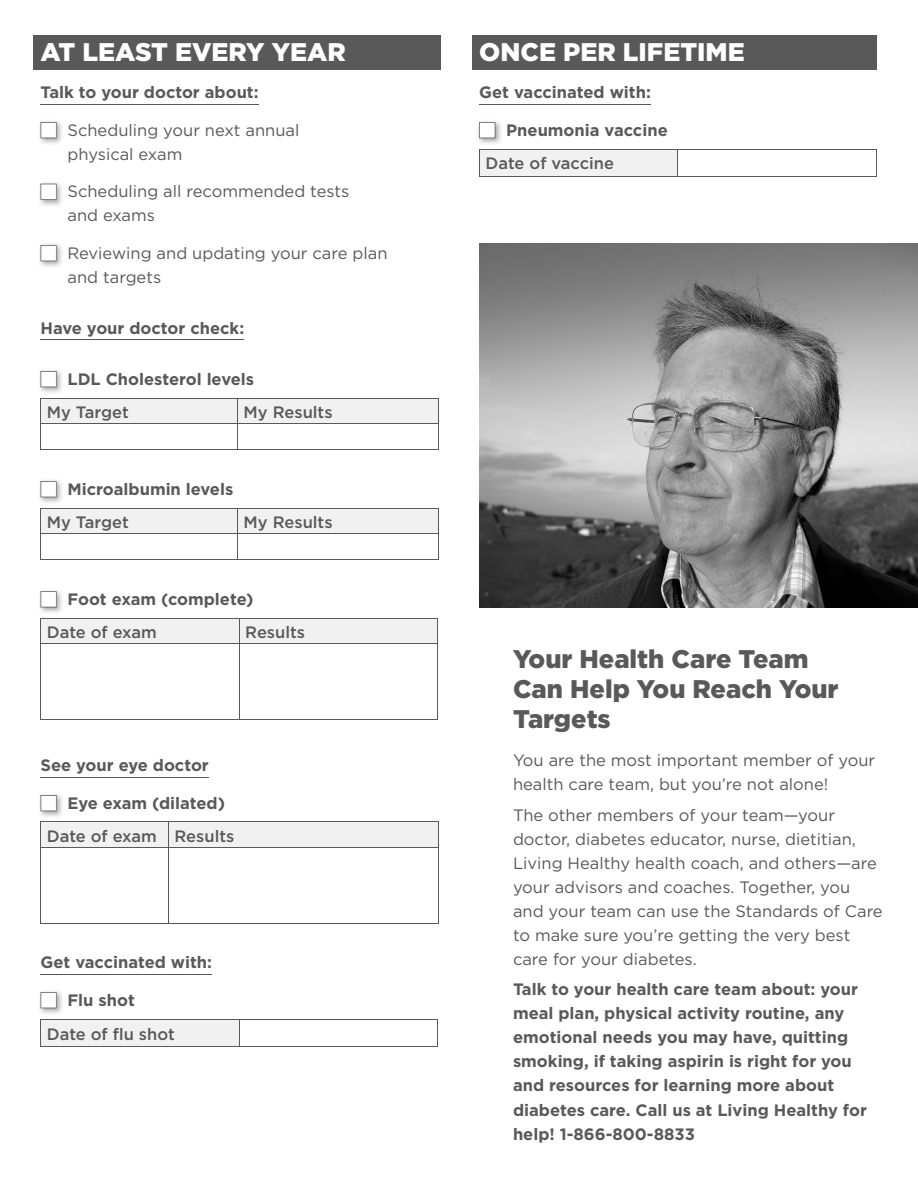
<style>
.page{position:relative;width:918px;height:1188px;background:#fff}
.page>*{position:absolute;margin:0;border:0;box-sizing:border-box;transform-origin:0 0}
.t1{font:900 25.5px/30px "Gotham";color:#595959}
.t2{font:900 25.5px "Gotham";color:#fff}
.t3{font:700 16.5px/24px "Gotham";color:#595959}
.t4{font:16.5px/24px "Gotham";color:#595959}
.t5{font:500 16.5px "Gotham";color:#595959}
</style>
<div class="page">
<div style="left:34px;top:36px;width:407px;height:34px;background:#595959"></div>
<hr style="left:40px;top:104px;width:219px;height:1px;background:#595959">
<hr style="left:40px;top:340px;width:204px;height:1px;background:#595959">
<hr style="left:40px;top:777px;width:169px;height:1px;background:#595959">
<hr style="left:40px;top:974px;width:172px;height:1px;background:#595959">
<img style="left:40px;top:121px;width:22px;height:23px">
<svg style="left:40px;top:122px;width:17px;height:16px"></svg>
<img style="left:40px;top:183px;width:22px;height:23px">
<svg style="left:40px;top:184px;width:17px;height:16px"></svg>
<img style="left:40px;top:244px;width:22px;height:23px">
<svg style="left:40px;top:245px;width:17px;height:16px"></svg>
<img style="left:40px;top:370px;width:22px;height:23px">
<svg style="left:40px;top:371px;width:17px;height:16px"></svg>
<svg style="left:40px;top:398px;width:399px;height:52px"></svg>
<hr style="left:40px;top:423px;width:198px;height:1px;background:#595959">
<img style="left:40px;top:480px;width:22px;height:23px">
<svg style="left:40px;top:481px;width:17px;height:16px"></svg>
<svg style="left:40px;top:508px;width:399px;height:52px"></svg>
<hr style="left:40px;top:533px;width:198px;height:1px;background:#595959">
<hr style="left:238px;top:533px;width:201px;height:1px;background:#595959">
<img style="left:40px;top:591px;width:22px;height:22px">
<svg style="left:40px;top:591px;width:17px;height:16px"></svg>
<hr style="left:40px;top:719px;width:199px;height:1px;background:#595959">
<hr style="left:239px;top:719px;width:199px;height:1px;background:#595959">
<svg style="left:40px;top:618px;width:398px;height:101px"></svg>
<hr style="left:40px;top:644px;width:199px;height:1px;background:#595959">
<hr style="left:239px;top:644px;width:199px;height:1px;background:#595959">
<img style="left:40px;top:794px;width:22px;height:23px">
<svg style="left:40px;top:795px;width:17px;height:16px"></svg>
<hr style="left:40px;top:923px;width:128px;height:1px;background:#595959">
<hr style="left:168px;top:923px;width:271px;height:1px;background:#595959">
<svg style="left:40px;top:822px;width:399px;height:101px"></svg>
<hr style="left:40px;top:847px;width:128px;height:1px;background:#595959">
<hr style="left:168px;top:847px;width:271px;height:1px;background:#595959">
<img style="left:40px;top:991px;width:22px;height:23px">
<svg style="left:40px;top:992px;width:17px;height:16px"></svg>
<div style="left:41px;top:1019px;width:198px;height:27px;background:#f1f1f1"></div>
<hr style="left:239px;top:1019px;width:199px;height:1px;background:#595959">
<svg style="left:437px;top:1020px;width:1px;height:26px"></svg>
<hr style="left:239px;top:1046px;width:199px;height:1px;background:#595959">
<hr style="left:40px;top:1019px;width:199px;height:1px;background:#595959">
<svg style="left:40px;top:1020px;width:1px;height:26px"></svg>
<svg style="left:239px;top:1020px;width:1px;height:26px"></svg>
<hr style="left:40px;top:1046px;width:199px;height:1px;background:#595959">
<div style="left:472px;top:36px;width:406px;height:34px;background:#595959"></div>
<hr style="left:479px;top:104px;width:172px;height:1px;background:#595959">
<img style="left:478px;top:121px;width:23px;height:23px">
<svg style="left:479px;top:122px;width:16px;height:16px"></svg>
<div style="left:480px;top:149px;width:198px;height:27px;background:#f1f1f1"></div>
<hr style="left:678px;top:149px;width:199px;height:1px;background:#595959">
<svg style="left:876px;top:150px;width:1px;height:26px"></svg>
<hr style="left:678px;top:176px;width:199px;height:1px;background:#595959">
<hr style="left:479px;top:149px;width:199px;height:1px;background:#595959">
<svg style="left:479px;top:150px;width:1px;height:26px"></svg>
<hr style="left:479px;top:176px;width:199px;height:1px;background:#595959">
<img style="left:479px;top:243px;width:439px;height:365px">
<h1 class="t2" style="left:40px;top:34px;width:307px">AT LEAST EVERY YEAR</h1>
<p class="t3" style="left:40px;top:80px;width:220px">Talk to your doctor about:</p>
<p class="t4" style="left:67px;top:118px;width:233px">Scheduling your next annual physical exam</p>
<p class="t4" style="left:67px;top:179px;width:283px">Scheduling all recommended tests and exams</p>
<p class="t4" style="left:67px;top:241px;width:322px">Reviewing and updating your care plan and targets</p>
<p class="t3" style="left:41px;top:316px;width:205px">Have your doctor check:</p>
<p class="t3" style="left:68px;top:367px;width:188px">LDL Cholesterol levels</p>
<p class="t5" style="left:47px;top:403px;width:83px">My Target</p>
<p class="t5" style="left:244px;top:403px;width:91px">My Results</p>
<p class="t3" style="left:68px;top:477px;width:167px">Microalbumin levels</p>
<p class="t5" style="left:47px;top:513px;width:83px">My Target</p>
<p class="t5" style="left:244px;top:513px;width:91px">My Results</p>
<p class="t3" style="left:68px;top:587px;width:188px">Foot exam (complete)</p>
<p class="t5" style="left:47px;top:623px;width:112px">Date of exam</p>
<p class="t5" style="left:245px;top:623px;width:61px">Results</p>
<p class="t3" style="left:41px;top:753px;width:170px">See your eye doctor</p>
<p class="t3" style="left:68px;top:791px;width:159px">Eye exam (dilated)</p>
<p class="t5" style="left:47px;top:827px;width:189px">Date of exam Results</p>
<p class="t3" style="left:41px;top:950px;width:173px">Get vaccinated with:</p>
<p class="t3" style="left:68px;top:988px;width:69px">Flu shot</p>
<p class="t5" style="left:47px;top:1025px;width:130px">Date of flu shot</p>
<h1 class="t2" style="left:479px;top:34px;width:267px">ONCE PER LIFETIME</h1>
<p class="t3" style="left:479px;top:80px;width:173px">Get vaccinated with:</p>
<p class="t3" style="left:506px;top:118px;width:163px">Pneumonia vaccine</p>
<p class="t5" style="left:486px;top:154px;width:130px">Date of vaccine</p>
<h1 class="t1" style="left:513px;top:644px;width:327px">Your Health Care Team<br>Can Help You Reach Your<br>Targets</h1>
<p class="t4" style="left:513px;top:748px;width:364px">You are the most important member of your health care team, but you’re not alone!</p>
<p class="t4" style="left:513px;top:803px;width:371px">The other members of your team—your doctor, diabetes educator, nurse, dietitian, Living Healthy health coach, and others—are your advisors and coaches. Together, you and your team can use the Standards of Care to make sure you’re getting the very best care for your diabetes.</p>
<p class="t3" style="left:513px;top:977px;width:355px">Talk to your health care team about: your meal plan, physical activity routine, any emotional needs you may have, quitting smoking, if taking aspirin is right for you and resources for learning more about diabetes care. Call us at Living Healthy for help! 1-866-800-8833</p>
</div>
